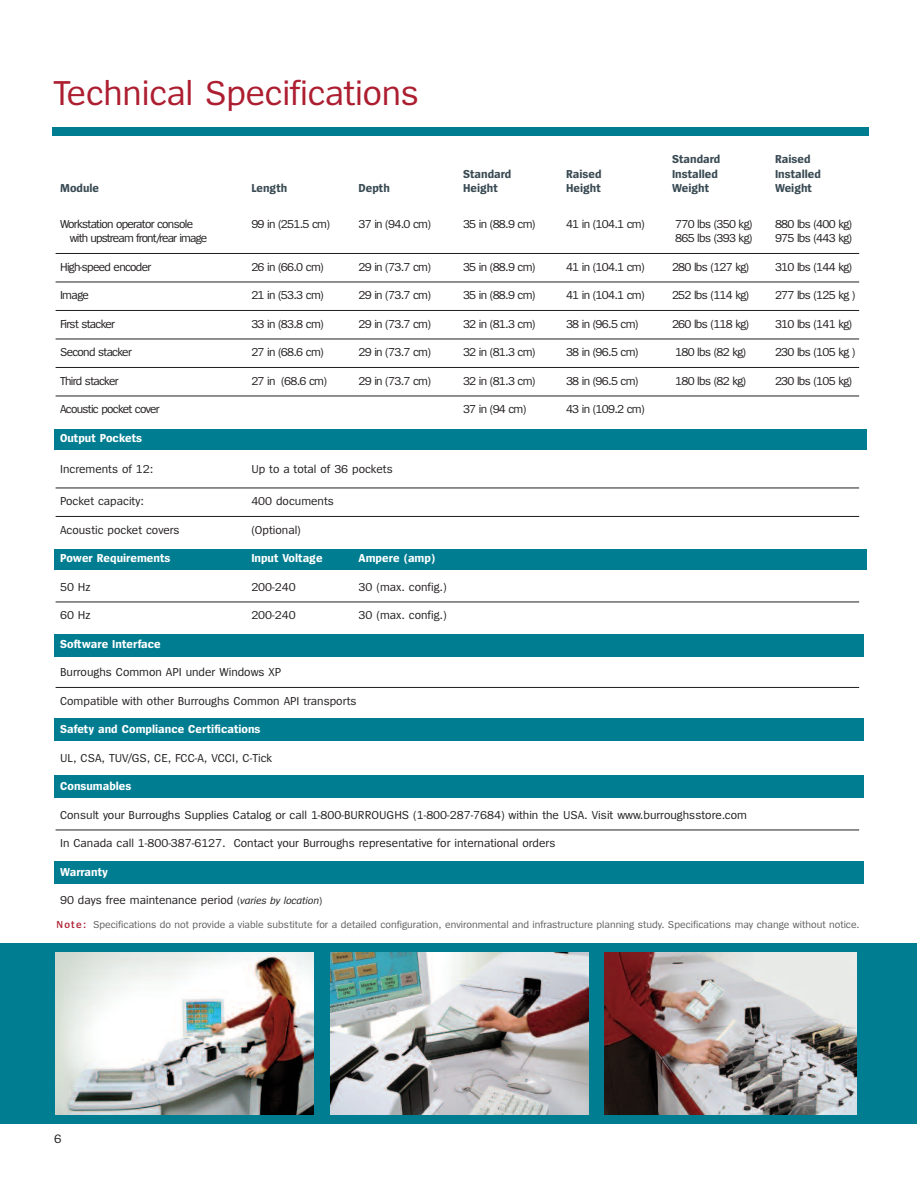
<style>
.page{position:relative;width:918px;height:1188px;background:#fff}
.page>*{position:absolute;margin:0;border:0;box-sizing:border-box;transform-origin:0 0}
.t1{font:36px "Spiegel";letter-spacing:-.005em;color:#ac1e30}
.t2{font:12.75px "Spiegel";color:#231f20}
.t3{font:12px "Spiegel";color:#231f20}
.t4{font:12px "Spiegel";letter-spacing:-.06em;color:#231f20}
.t5{font:700 12px "Spiegel";color:#fff}
.t6{font:700 12px "Spiegel";color:#3a4b54}
.t7{font:12px "Spiegel";letter-spacing:-.07em;color:#231f20}
.t8{font:10.5px "Spiegel";color:#5f5f62}
.s1{font-size:10.5px}
.s2{font-style:italic;font-size:10.5px}
.s3{font-weight:600;color:#ac1e30}
</style>
<div class="page">
<div style="left:0;top:944px;width:917px;height:180px;background:#007d91"></div>
<div style="left:54px;top:718px;width:809px;height:23px;background:#007d91"></div>
<div style="left:54px;top:775px;width:809px;height:23px;background:#007d91"></div>
<div style="left:54px;top:861px;width:809px;height:23px;background:#007d91"></div>
<div style="left:54px;top:634px;width:809px;height:23px;background:#007d91"></div>
<div style="left:54px;top:429px;width:813px;height:20px;background:#007d91"></div>
<div style="left:54px;top:549px;width:813px;height:20px;background:#007d91"></div>
<hr style="left:56px;top:253px;width:803px;height:1px;background:#231f20">
<hr style="left:56px;top:282px;width:803px;height:1px;background:#231f20">
<hr style="left:56px;top:310px;width:803px;height:1px;background:#231f20">
<hr style="left:56px;top:339px;width:803px;height:1px;background:#231f20">
<hr style="left:56px;top:367px;width:803px;height:1px;background:#231f20">
<hr style="left:56px;top:396px;width:803px;height:1px;background:#231f20">
<hr style="left:56px;top:488px;width:803px;height:1px;background:#231f20">
<hr style="left:56px;top:516px;width:803px;height:1px;background:#231f20">
<hr style="left:56px;top:602px;width:803px;height:1px;background:#231f20">
<hr style="left:56px;top:687px;width:803px;height:1px;background:#231f20">
<hr style="left:56px;top:830px;width:803px;height:1px;background:#231f20">
<img style="left:55px;top:952px;width:259px;height:163px">
<img style="left:330px;top:952px;width:259px;height:163px">
<img style="left:604px;top:952px;width:253px;height:163px">
<div style="left:53px;top:128px;width:816px;height:8px;background:#007d91"></div>
<h1 class="t1" style="left:53px;top:79px;width:367px">Technical Specifications</h1>
<p class="t6" style="left:672px;top:155px;width:50px">Standard</p>
<p class="t6" style="left:775px;top:155px;width:37px">Raised</p>
<p class="t6" style="left:463px;top:169px;width:50px">Standard</p>
<p class="t6" style="left:566px;top:169px;width:37px">Raised</p>
<p class="t6" style="left:672px;top:169px;width:48px">Installed</p>
<p class="t6" style="left:775px;top:169px;width:48px">Installed</p>
<p class="t6" style="left:60px;top:184px;width:41px">Module</p>
<p class="t6" style="left:251px;top:184px;width:37px">Length</p>
<p class="t6" style="left:359px;top:184px;width:33px">Depth</p>
<p class="t6" style="left:463px;top:184px;width:36px">Height</p>
<p class="t6" style="left:566px;top:184px;width:36px">Height</p>
<p class="t6" style="left:672px;top:184px;width:39px">Weight</p>
<p class="t6" style="left:775px;top:184px;width:39px">Weight</p>
<p class="t4" style="left:60px;top:220px;width:135px">Workstation operator console</p>
<p class="t3" style="left:251px;top:220px;width:80px">99 in (251.5 cm)</p>
<p class="t3" style="left:359px;top:220px;width:74px">37 in (94.0 cm)</p>
<p class="t3" style="left:463px;top:220px;width:74px">35 in (88.9 cm)</p>
<p class="t3" style="left:566px;top:220px;width:80px">41 in (104.1 cm)</p>
<p class="t4" style="left:675px;top:220px;width:79px">770 lbs (350 kg)</p>
<p class="t4" style="left:775px;top:220px;width:79px">880 lbs (400 kg)</p>
<p class="t7" style="left:70px;top:234px;width:139px">with upstream front/rear image</p>
<p class="t4" style="left:675px;top:234px;width:79px">865 lbs (393 kg)</p>
<p class="t4" style="left:775px;top:234px;width:79px">975 lbs (443 kg)</p>
<p class="t4" style="left:60px;top:262px;width:93px">High-speed encoder</p>
<p class="t3" style="left:251px;top:262px;width:74px">26 in (66.0 cm)</p>
<p class="t3" style="left:359px;top:262px;width:74px">29 in (73.7 cm)</p>
<p class="t3" style="left:463px;top:262px;width:74px">35 in (88.9 cm)</p>
<p class="t3" style="left:566px;top:262px;width:80px">41 in (104.1 cm)</p>
<p class="t4" style="left:672px;top:262px;width:79px">280 lbs (127 kg)</p>
<p class="t4" style="left:775px;top:262px;width:79px">310 lbs (144 kg)</p>
<p class="t3" style="left:60px;top:291px;width:30px">Image</p>
<p class="t3" style="left:251px;top:291px;width:74px">21 in (53.3 cm)</p>
<p class="t3" style="left:359px;top:291px;width:74px">29 in (73.7 cm)</p>
<p class="t3" style="left:463px;top:291px;width:74px">35 in (88.9 cm)</p>
<p class="t3" style="left:566px;top:291px;width:80px">41 in (104.1 cm)</p>
<p class="t4" style="left:672px;top:291px;width:79px">252 lbs (114 kg)</p>
<p class="t4" style="left:775px;top:291px;width:82px">277 lbs (125 kg )</p>
<p class="t4" style="left:60px;top:319px;width:57px">First stacker</p>
<p class="t3" style="left:251px;top:319px;width:74px">33 in (83.8 cm)</p>
<p class="t3" style="left:359px;top:319px;width:74px">29 in (73.7 cm)</p>
<p class="t3" style="left:463px;top:319px;width:74px">32 in (81.3 cm)</p>
<p class="t3" style="left:566px;top:319px;width:74px">38 in (96.5 cm)</p>
<p class="t4" style="left:672px;top:319px;width:79px">260 lbs (118 kg)</p>
<p class="t4" style="left:775px;top:319px;width:79px">310 lbs (141 kg)</p>
<p class="t4" style="left:60px;top:348px;width:73px">Second stacker</p>
<p class="t3" style="left:251px;top:348px;width:74px">27 in (68.6 cm)</p>
<p class="t3" style="left:359px;top:348px;width:74px">29 in (73.7 cm)</p>
<p class="t3" style="left:463px;top:348px;width:74px">32 in (81.3 cm)</p>
<p class="t3" style="left:566px;top:348px;width:74px">38 in (96.5 cm)</p>
<p class="t4" style="left:675px;top:348px;width:72px">180 lbs (82 kg)</p>
<p class="t4" style="left:775px;top:348px;width:82px">230 lbs (105 kg )</p>
<p class="t4" style="left:60px;top:376px;width:60px">Third stacker</p>
<p class="t3" style="left:251px;top:376px;width:77px">27 in (68.6 cm)</p>
<p class="t3" style="left:359px;top:376px;width:74px">29 in (73.7 cm)</p>
<p class="t3" style="left:463px;top:376px;width:74px">32 in (81.3 cm)</p>
<p class="t3" style="left:566px;top:376px;width:74px">38 in (96.5 cm)</p>
<p class="t4" style="left:675px;top:376px;width:72px">180 lbs (82 kg)</p>
<p class="t4" style="left:775px;top:376px;width:79px">230 lbs (105 kg)</p>
<p class="t4" style="left:60px;top:405px;width:101px">Acoustic pocket cover</p>
<p class="t3" style="left:463px;top:405px;width:65px">37 in (94 cm)</p>
<p class="t3" style="left:566px;top:405px;width:80px">43 in (109.2 cm)</p>
<p class="t5" style="left:60px;top:433px;width:84px">Output Pockets</p>
<p class="t3" style="left:60px;top:465px;width:95px">Increments of 12:</p>
<p class="t3" style="left:251px;top:465px;width:143px">Up to a total of 36 pockets</p>
<p class="t3" style="left:60px;top:497px;width:85px">Pocket capacity:</p>
<p class="t3" style="left:251px;top:497px;width:84px">400 documents</p>
<p class="t3" style="left:60px;top:525px;width:121px">Acoustic pocket covers</p>
<p class="t3" style="left:251px;top:525px;width:51px">(Optional)</p>
<p class="t5" style="left:60px;top:554px;width:112px">Power Requirements</p>
<p class="t5" style="left:251px;top:554px;width:73px">Input Voltage</p>
<p class="t5" style="left:359px;top:554px;width:79px">Ampere (amp)</p>
<p class="t3" style="left:60px;top:582px;width:32px">50 Hz</p>
<p class="t3" style="left:251px;top:582px;width:46px">200-240</p>
<p class="t3" style="left:359px;top:582px;width:90px">30 (max. config.)</p>
<p class="t3" style="left:60px;top:611px;width:32px">60 Hz</p>
<p class="t3" style="left:251px;top:611px;width:46px">200-240</p>
<p class="t3" style="left:359px;top:611px;width:90px">30 (max. config.)</p>
<p class="t5" style="left:60px;top:639px;width:102px">Software Interface</p>
<p class="t3" style="left:60px;top:668px;width:223px">Burroughs Common API under Windows XP</p>
<p class="t3" style="left:60px;top:696px;width:298px">Compatible with other Burroughs Common API transports</p>
<p class="t5" style="left:60px;top:725px;width:202px">Safety and Compliance Certifications</p>
<p class="t3" style="left:60px;top:753px;width:214px">UL, CSA, TUV/GS, CE, FCC-A, VCCI, C-Tick</p>
<p class="t5" style="left:60px;top:782px;width:73px">Consumables</p>
<p class="t3" style="left:60px;top:810px;width:688px">Consult your Burroughs Supplies Catalog or call 1-800-BURROUGHS (1-800-287-7684) within the USA. Visit www.burroughsstore.com</p>
<p class="t3" style="left:60px;top:839px;width:497px">In Canada call 1-800-387-6127. Contact your Burroughs representative for international orders</p>
<p class="t5" style="left:60px;top:867px;width:49px">Warranty</p>
<p class="t3" style="left:60px;top:896px;width:264px">90 days free maintenance period <span class="s1">(</span><span class="s2">varies by location</span><span class="s1">)</span></p>
<p class="t8" style="left:57px;top:920px;width:805px"><span class="s3">Note:</span> Specifications do not provide a viable substitute for a detailed configuration, environmental and infrastructure planning study. Specifications may change without notice.</p>
<p class="t2" style="left:54px;top:1134px;width:9px">6</p>
</div>
